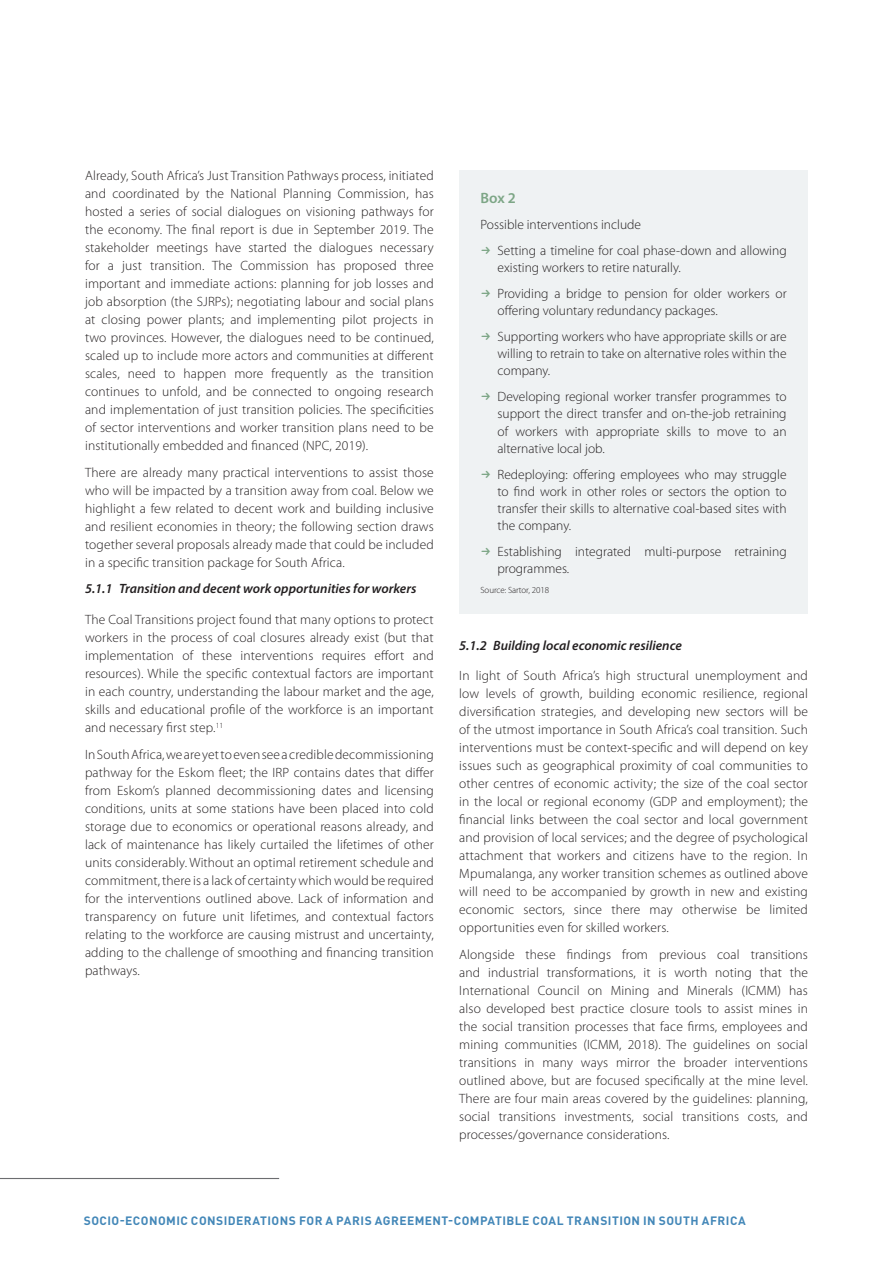
<style>
.page{position:relative;width:893px;height:1263px;background:#fff}
.page>*{position:absolute;margin:0;border:0;box-sizing:border-box;transform-origin:0 0}
.HEADING{font:600 15px "Myriad Pro";color:#7da686}
.COPY{font:300 13.5px/18px "Myriad Pro";color:#231f20;text-align:justify}
.HEADING_2{font:italic 600 13.5px "Myriad Pro";color:#231f20}
.t1{font:700 12px "DIN Pro";letter-spacing:.035em;color:#4387b8}
.FIGURE_SOURCE{font:300 9px "Myriad Pro";letter-spacing:-.01em;color:#231f20}
</style>
<div class="page">
<hr style="left:0;top:1178px;width:279px;height:1px;background:#6c6d70">
<div style="left:459px;top:170px;width:349px;height:444px;background:#eff2f3"></div>
<p class="COPY" style="left:85px;top:167px;width:350px">Already, South Africa’s Just Transition Pathways process, initiated and coordinated by the National Planning Commission, has hosted a series of social dialogues on visioning pathways for the economy. The final report is due in September 2019. The stakeholder meetings have started the dialogues necessary for a just transition. The Commission has proposed three important and immediate actions: planning for job losses and job absorption (the SJRPs); negotiating labour and social plans at closing power plants; and implementing pilot projects in two provinces. However, the dialogues need to be continued, scaled up to include more actors and communities at different scales, need to happen more frequently as the transition continues to unfold, and be connected to ongoing research and implementation of just transition policies. The specificities of sector interventions and worker transition plans need to be institutionally embedded and financed (NPC, 2019).</p>
<p class="COPY" style="left:85px;top:463px;width:350px">There are already many practical interventions to assist those who will be impacted by a transition away from coal. Below we highlight a few related to decent work and building inclusive and resilient economies in theory; the following section draws together several proposals already made that could be included in a specific transition package for South Africa.</p>
<p class="HEADING_2" style="left:85px;top:580px;width:333px">5.1.1 Transition and decent work opportunities for workers</p>
<p class="COPY" style="left:85px;top:611px;width:350px">The Coal Transitions project found that many options to protect workers in the process of coal closures already exist (but that implementation of these interventions requires effort and resources). While the specific contextual factors are important in each country, understanding the labour market and the age, skills and educational profile of the workforce is an important and necessary first step.<sup>11</sup></p>
<p class="COPY" style="left:85px;top:745px;width:350px">In South Africa, we are yet to even see a credible decommissioning pathway for the Eskom fleet; the IRP contains dates that differ from Eskom’s planned decommissioning dates and licensing conditions, units at some stations have been placed into cold storage due to economics or operational reasons already, and lack of maintenance has likely curtailed the lifetimes of other units considerably. Without an optimal retirement schedule and commitment, there is a lack of certainty which would be required for the interventions outlined above. Lack of information and transparency on future unit lifetimes, and contextual factors relating to the workforce are causing mistrust and uncertainty, adding to the challenge of smoothing and financing transition pathways.</p>
<p class="HEADING" style="left:480px;top:188px;width:37px">Box 2</p>
<p class="COPY" style="left:480px;top:216px;width:162px">Possible interventions include</p>
<p class="COPY" style="left:497px;top:242px;width:291px;line-height:17.2px">Setting a timeline for coal phase-down and allowing existing workers to retire naturally.</p>
<p class="COPY" style="left:497px;top:285px;width:291px;line-height:17.2px">Providing a bridge to pension for older workers or offering voluntary redundancy packages.</p>
<p class="COPY" style="left:497px;top:328px;width:291px;line-height:17.2px">Supporting workers who have appropriate skills or are willing to retrain to take on alternative roles within the company.</p>
<p class="COPY" style="left:497px;top:388px;width:291px;line-height:17.2px">Developing regional worker transfer programmes to support the direct transfer and on-the-job retraining of workers with appropriate skills to move to an alternative local job.</p>
<p class="COPY" style="left:497px;top:466px;width:291px;line-height:17.2px">Redeploying: offering employees who may struggle to find work in other roles or sectors the option to transfer their skills to alternative coal-based sites with the company.</p>
<p class="COPY" style="left:497px;top:543px;width:291px;line-height:17.2px">Establishing integrated multi-purpose retraining programmes.</p>
<p class="FIGURE_SOURCE" style="left:480px;top:585px;width:70px">Source: Sartor, 2018</p>
<p class="HEADING_2" style="left:459px;top:636px;width:224px">5.1.2 Building local economic resilience</p>
<p class="COPY" style="left:459px;top:667px;width:350px">In light of South Africa’s high structural unemployment and low levels of growth, building economic resilience, regional diversification strategies, and developing new sectors will be of the utmost importance in South Africa’s coal transition. Such interventions must be context-specific and will depend on key issues such as geographical proximity of coal communities to other centres of economic activity; the size of the coal sector in the local or regional economy (GDP and employment); the financial links between the coal sector and local government and provision of local services; and the degree of psychological attachment that workers and citizens have to the region. In Mpumalanga, any worker transition schemes as outlined above will need to be accompanied by growth in new and existing economic sectors, since there may otherwise be limited opportunities even for skilled workers.</p>
<p class="COPY" style="left:459px;top:946px;width:350px">Alongside these findings from previous coal transitions and industrial transformations, it is worth noting that the International Council on Mining and Minerals (ICMM) has also developed best practice closure tools to assist mines in the social transition processes that face firms, employees and mining communities (ICMM, 2018). The guidelines on social transitions in many ways mirror the broader interventions outlined above, but are focused specifically at the mine level.<br>There are four main areas covered by the guidelines: planning, social transitions investments, social transitions costs, and processes/governance considerations.</p>
<p class="t1" style="left:84px;top:1210px;width:663px">SOCIO-ECONOMIC CONSIDERATIONS FOR A PARIS AGREEMENT-COMPATIBLE COAL TRANSITION IN SOUTH AFRICA</p>
</div>
